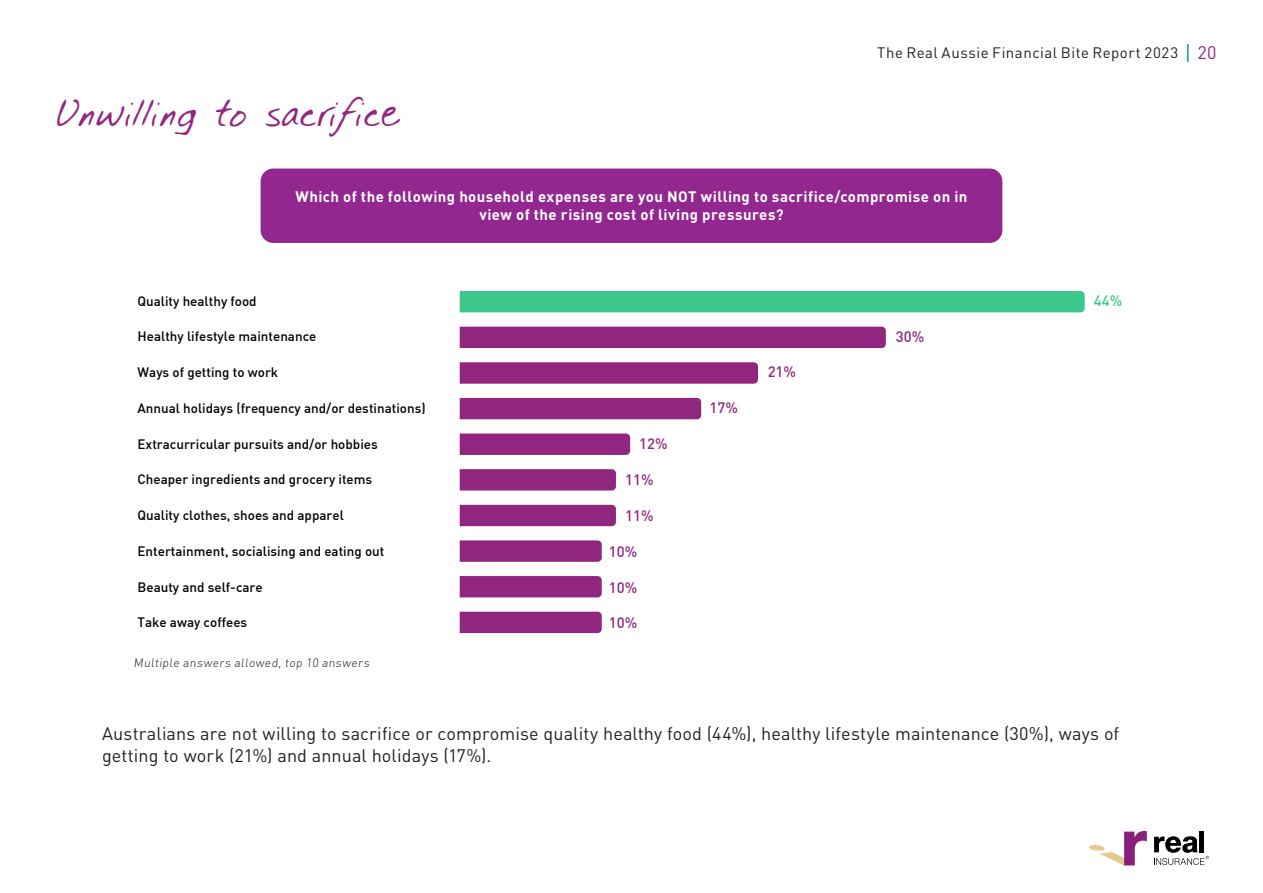
<style>
.page{position:relative;width:1263px;height:893px;background:#fff}
.page>*{position:absolute;margin:0;border:0;box-sizing:border-box;transform-origin:0 0}
.Page_Header{font:36px "Spear";letter-spacing:-.02em;color:#922680}
.Body_Content{font:18px/21.6px "DIN Pro";letter-spacing:.005em;color:#231f20}
.Body{font:700 15px/18px "DIN Pro";letter-spacing:.03em;color:#fff;text-align:center}
.t1{font:15px "DIN Pro";letter-spacing:.035em;color:#231f20}
.t2{font:500 14.85px "DIN";color:#912680}
.t3{font:500 14.85px "DIN";color:#3cc78b}
.t4{font:500 13.35px "DIN";color:#000}
.Body-2{font:300 12px "DIN";color:#231f20}
.s1{font-size:18px;color:#92278f}
</style>
<div class="page">
<svg style="left:1187px;top:44px;width:1px;height:18px"></svg>
<div style="left:261px;top:169px;width:741px;height:74px;background:#92278f;border-radius:13px"></div>
<div style="left:460px;top:291px;width:625px;height:21px;background:#3cc78b"></div>
<div style="left:460px;top:327px;width:426px;height:21px;background:#912680"></div>
<svg style="left:460px;top:362px;width:298px;height:22px;background:#942c83"></svg>
<div style="left:460px;top:398px;width:241px;height:21px;background:#912680"></div>
<div style="left:460px;top:434px;width:170px;height:21px;background:#912680"></div>
<svg style="left:460px;top:469px;width:156px;height:22px;background:#942c83"></svg>
<div style="left:460px;top:505px;width:156px;height:21px;background:#912680"></div>
<svg style="left:460px;top:540px;width:142px;height:22px;background:#942c84"></svg>
<div style="left:460px;top:576px;width:142px;height:21px;background:#912680"></div>
<div style="left:460px;top:612px;width:142px;height:21px;background:#912680"></div>
<div style="left:1199px;top:831px;width:5px;height:21px;background:#000"></div>
<svg style="left:1089px;top:831px;width:58px;height:34px"></svg>
<svg style="left:1154px;top:836px;width:55px;height:29px"></svg>
<p class="Page_Header" style="left:54px;top:90px;width:344px">Unwilling to sacrifice</p>
<p class="t1" style="left:877px;top:43px;width:341px">The Real Aussie Financial Bite Report 2023 <span class="s1">20</span></p>
<p class="Body" style="left:295px;top:187px;width:673px">Which of the following household expenses are you NOT willing to sacrifice/compromise on in view of the rising cost of living pressures?</p>
<p class="t4" style="left:138px;top:292px;width:121px">Quality healthy food</p>
<p class="t4" style="left:138px;top:328px;width:180px">Healthy lifestyle maintenance</p>
<p class="t4" style="left:138px;top:364px;width:142px">Ways of getting to work</p>
<p class="t4" style="left:138px;top:400px;width:290px">Annual holidays (frequency and/or destinations)</p>
<p class="t4" style="left:138px;top:435px;width:242px">Extracurricular pursuits and/or hobbies</p>
<p class="t4" style="left:138px;top:471px;width:236px">Cheaper ingredients and grocery items</p>
<p class="t4" style="left:138px;top:507px;width:208px">Quality clothes, shoes and apparel</p>
<p class="t4" style="left:138px;top:543px;width:248px">Entertainment, socialising and eating out</p>
<p class="t4" style="left:138px;top:578px;width:127px">Beauty and self-care</p>
<p class="t4" style="left:138px;top:614px;width:111px">Take away coffees</p>
<p class="t4" style="left:138px;top:650px;width:161px">Waiting for shopping sales</p>
<p class="Body-2" style="left:134px;top:655px;width:239px">Multiple answers allowed, top 10 answers</p>
<p class="t2" style="left:639px;top:435px;width:30px">12%</p>
<p class="t2" style="left:625px;top:470px;width:30px">11%</p>
<p class="t2" style="left:625px;top:506px;width:30px">11%</p>
<p class="t2" style="left:609px;top:542px;width:30px">10%</p>
<p class="t2" style="left:609px;top:578px;width:30px">10%</p>
<p class="t2" style="left:609px;top:613px;width:30px">10%</p>
<p class="t2" style="left:710px;top:398px;width:30px">17%</p>
<p class="t2" style="left:768px;top:362px;width:30px">21%</p>
<p class="t2" style="left:896px;top:327px;width:30px">30%</p>
<p class="t3" style="left:1094px;top:291px;width:30px">44%</p>
<p class="Body_Content" style="left:102px;top:722px;width:1019px">Australians are not willing to sacrifice or compromise quality healthy food (44%), healthy lifestyle maintenance (30%), ways of getting to work (21%) and annual holidays (17%).</p>
</div>
